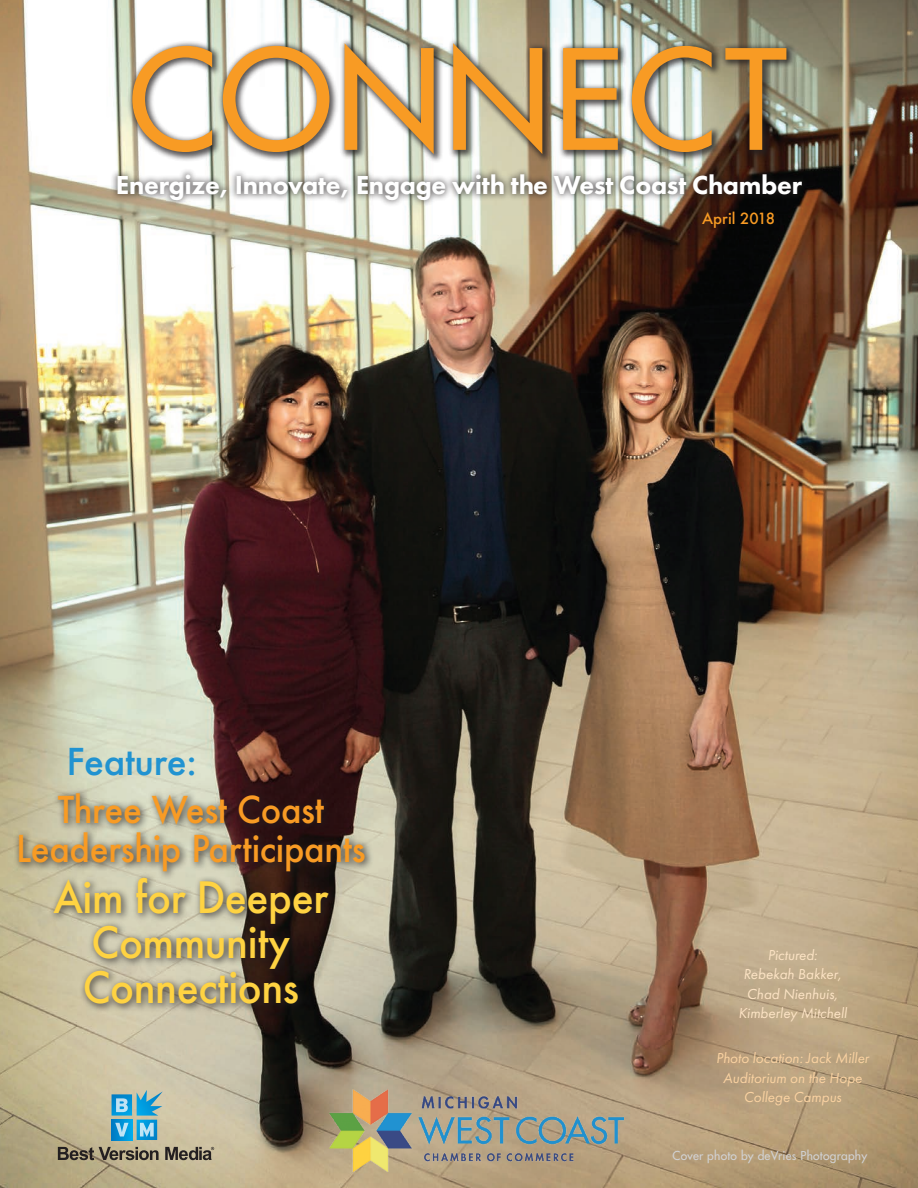
<style>
.page{position:relative;width:918px;height:1188px;background:#fff}
.page>*{position:absolute;margin:0;border:0;box-sizing:border-box;transform-origin:0 0}
.t1{font:135px "Futura";letter-spacing:.025em;color:#f89b24}
.t2{font:500 42px/45px "Futura";letter-spacing:-.01em;color:#ffd342;text-align:center;scale:.95 1}
.t3{font:500 36px/39px "Futura";letter-spacing:-.01em;color:#f89b24;text-align:center;scale:.95 1}
.t4{font:500 36px "Futura";letter-spacing:-.01em;color:#2193d1}
.t5{font:800 27px "Futura PT";letter-spacing:-.01em;color:#fff}
.t6{font:italic 15px/19.5px "Futura PT";color:#fad2a1;text-align:center}
.t7{font:italic 15px/19.5px "Futura PT";color:#fce3c4;text-align:center}
.t8{font:500 15px "Futura";color:#f89b24}
.t9{font:12px "Futura";letter-spacing:.02em;color:#d1d2d4}
</style>
<div class="page">
<img style="left:0;top:0;width:918px;height:1188px">
<div style="left:13px;top:787px;width:362px;height:227px;background:#231f20;opacity:.75"></div>
<div style="left:110px;top:167px;width:699px;height:41px;background:#231f20;opacity:.5"></div>
<div style="left:127px;top:38px;width:669px;height:125px;background:#231f20;opacity:.75"></div>
<img style="left:330px;top:1089px;width:293px;height:83px">
<svg style="left:112px;top:1090px;width:51px;height:50px;background:#66b1ca"></svg>
<svg style="left:58px;top:1147px;width:101px;height:13px"></svg>
<svg style="left:165px;top:1147px;width:49px;height:13px"></svg>
<h1 class="t1" style="left:128px;top:16px;width:660px">CONNECT</h1>
<h3 class="t5" style="left:116px;top:169px;width:688px">Energize, Innovate, Engage with the West Coast Chamber</h3>
<h3 class="t4" style="left:67px;top:737px;width:132px">Feature:</h3>
<h3 class="t3" style="left:16px;top:789px;width:370px">Three West Coast<br>Leadership Participants</h3>
<h2 class="t2" style="left:53px;top:874px;width:291px">Aim for Deeper<br>Community<br>Connections</h2>
<p class="t8" style="left:702px;top:208px;width:74px">April 2018</p>
<p class="t7" style="left:738px;top:945px;width:110px">Pictured:<br>Rebekah Bakker,<br>Chad Nienhuis,<br>Kimberley Mitchell</p>
<p class="t6" style="left:716px;top:1048px;width:154px">Photo location: Jack Miller<br>Auditorium on the Hope<br>College Campus</p>
<p class="t9" style="left:673px;top:1148px;width:196px">Cover photo by deVries Photography</p>
</div>
